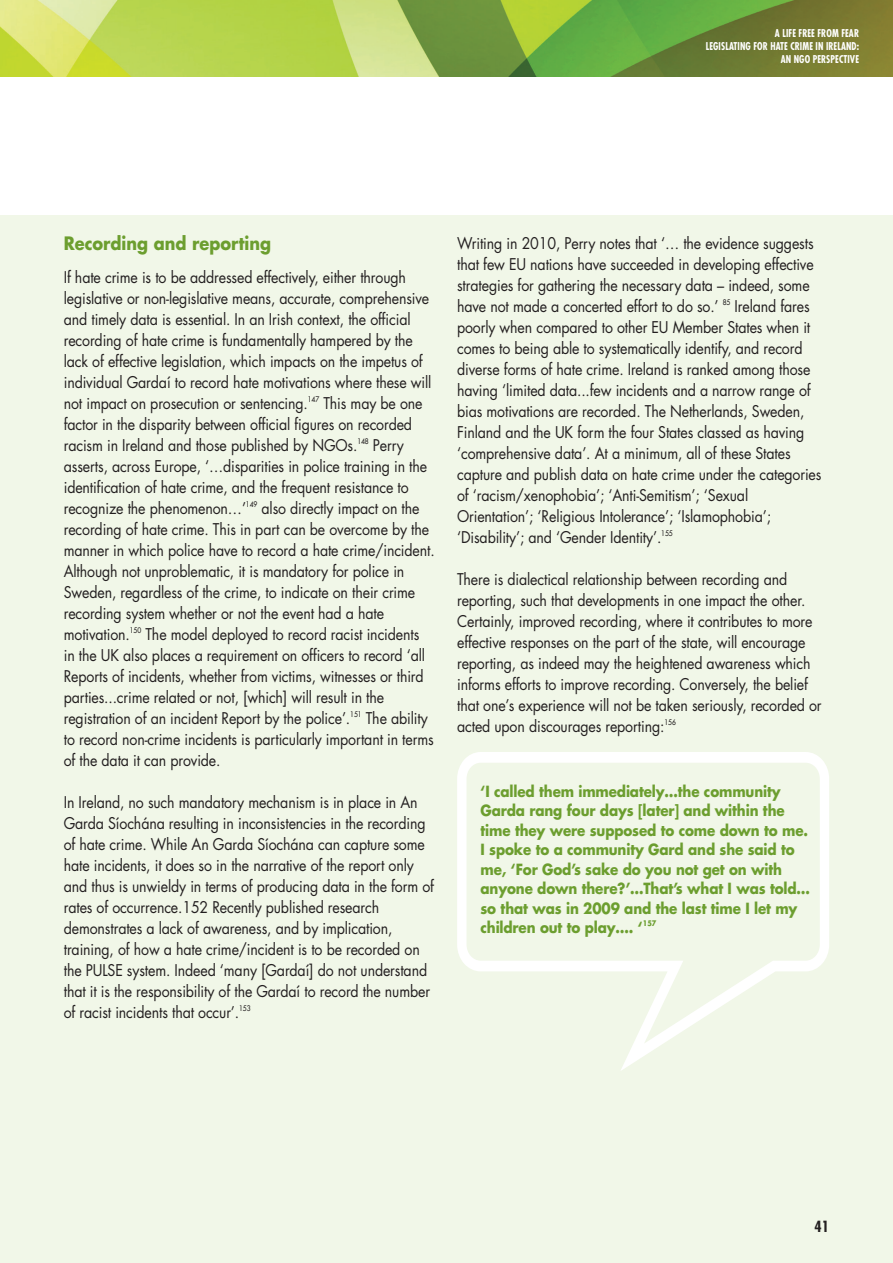
<style>
.page{position:relative;width:893px;height:1263px;background:#fff}
.page>*{position:absolute;margin:0;border:0;box-sizing:border-box;transform-origin:0 0}
.t1{font:700 18px "Futura";color:#6c9e2f;scale:.9 1}
.t2{font:15.75px/21px "Futura";letter-spacing:-.01em;color:#231f20;scale:.9 1}
.t3{font:700 15px/19.5px "Futura";letter-spacing:-.01em;color:#6c9e2f;scale:.9 1}
.t4{font:700 condensed 15px "Futura";color:#231f20}
.t5{font:700 condensed 10.5px/12.6px "Futura";letter-spacing:.01em;color:#fff;text-align:right;scale:.9 1}
.t6{font:7.5px "Futura";letter-spacing:-.01em;color:#231f20;scale:.89 1}
.t7{font:700 7.5px "Futura";color:#6c9e2f;scale:.89 1}
</style>
<div class="page">
<div style="left:0;top:215px;width:893px;height:1048px;background:#f1f7e8"></div>
<img style="left:0;top:0;width:893px;height:76px">
<svg style="left:457px;top:752px;width:372px;height:318px"></svg>
<p class="t5" style="left:706px;top:27px;width:172px">A LIFE FREE FROM FEAR<br>LEGISLATING FOR HATE CRIME IN IRELAND:<br>AN NGO PERSPECTIVE</p>
<p class="t1" style="left:64px;top:231px;width:232px">Recording and reporting</p>
<p class="t2" style="left:64px;top:266px;width:410px">If hate crime is to be addressed effectively, either through legislative or non-legislative means, accurate, comprehensive and timely data is essential. In an Irish context, the official recording of hate crime is fundamentally hampered by the lack of effective legislation, which impacts on the impetus of individual Gardaí to record hate motivations where these will not impact on prosecution or sentencing.</p>
<p class="t6" style="left:308px;top:394px;width:14px">147</p>
<p class="t2" style="left:64px;top:392px;width:400px;text-indent:260px">This may be one factor in the disparity between official figures on recorded racism in Ireland and those published by NGOs.</p>
<p class="t6" style="left:357px;top:436px;width:14px">148</p>
<p class="t2" style="left:64px;top:434px;width:405px;text-indent:309px">Perry asserts, across Europe, ‘…disparities in police training in the identification of hate crime, and the frequent resistance to recognize the phenomenon…’</p>
<p class="t6" style="left:246px;top:499px;width:14px">149</p>
<p class="t2" style="left:64px;top:497px;width:414px;text-indent:198px">also directly impact on the recording of hate crime. This in part can be overcome by the manner in which police have to record a hate crime/incident.<br>Although not unproblematic, it is mandatory for police in Sweden, regardless of the crime, to indicate on their crime recording system whether or not the event had a hate motivation.</p>
<p class="t6" style="left:130px;top:625px;width:14px">150</p>
<p class="t2" style="left:64px;top:623px;width:403px;text-indent:82px">The model deployed to record racist incidents in the UK also places a requirement on officers to record ‘all Reports of incidents, whether from victims, witnesses or third parties...crime related or not, [which] will result in the registration of an incident Report by the police’.</p>
<p class="t6" style="left:350px;top:709px;width:14px">151</p>
<p class="t2" style="left:64px;top:707px;width:413px;text-indent:302px">The ability to record non-crime incidents is particularly important in terms of the data it can provide.</p>
<p class="t2" style="left:64px;top:791px;width:413px">In Ireland, no such mandatory mechanism is in place in An Garda Síochána resulting in inconsistencies in the recording of hate crime. While An Garda Síochána can capture some hate incidents, it does so in the narrative of the report only and thus is unwieldy in terms of producing data in the form of rates of occurrence.152 Recently published research demonstrates a lack of awareness, and by implication, training, of how a hate crime/incident is to be recorded on the PULSE system. Indeed ‘many [Gardaí] do not understand that it is the responsibility of the Gardaí to record the number of racist incidents that occur’.</p>
<p class="t6" style="left:239px;top:1003px;width:14px">153</p>
<p class="t2" style="left:457px;top:233px;width:398px">Writing in 2010, Perry notes that ‘… the evidence suggests that few EU nations have succeeded in developing effective strategies for gathering the necessary data – indeed, some have not made a concerted effort to do so.’</p>
<p class="t6" style="left:723px;top:297px;width:10px">85</p>
<p class="t2" style="left:457px;top:296px;width:406px;text-indent:277px">Ireland fares poorly when compared to other EU Member States when it comes to being able to systematically identify, and record diverse forms of hate crime. Ireland is ranked among those having ‘limited data...few incidents and a narrow range of bias motivations are recorded. The Netherlands, Sweden, Finland and the UK form the four States classed as having ‘comprehensive data’. At a minimum, all of these States capture and publish data on hate crime under the categories of ‘racism/xenophobia’; ‘Anti-Semitism’; ‘Sexual Orientation’; ‘Religious Intolerance’; ‘Islamophobia’; ‘Disability’; and ‘Gender Identity’.</p>
<p class="t6" style="left:661px;top:528px;width:14px">155</p>
<p class="t2" style="left:457px;top:569px;width:407px">There is dialectical relationship between recording and reporting, such that developments in one impact the other.<br>Certainly, improved recording, where it contributes to more effective responses on the part of the state, will encourage reporting, as indeed may the heightened awareness which informs efforts to improve recording. Conversely, the belief that one’s experience will not be taken seriously, recorded or acted upon discourages reporting:</p>
<p class="t6" style="left:664px;top:717px;width:14px">156</p>
<p class="t3" style="left:480px;top:781px;width:368px">‘I called them immediately…the community Garda rang four days [later] and within the time they were supposed to come down to me.<br>I spoke to a community Gard and she said to me, ‘For God’s sake do you not get on with anyone down there?’…That’s what I was told… so that was in 2009 and the last time I let my children out to play…. ‘</p>
<p class="t7" style="left:643px;top:917px;width:17px">157</p>
<p class="t4" style="left:814px;top:1217px;width:16px">41</p>
</div>
